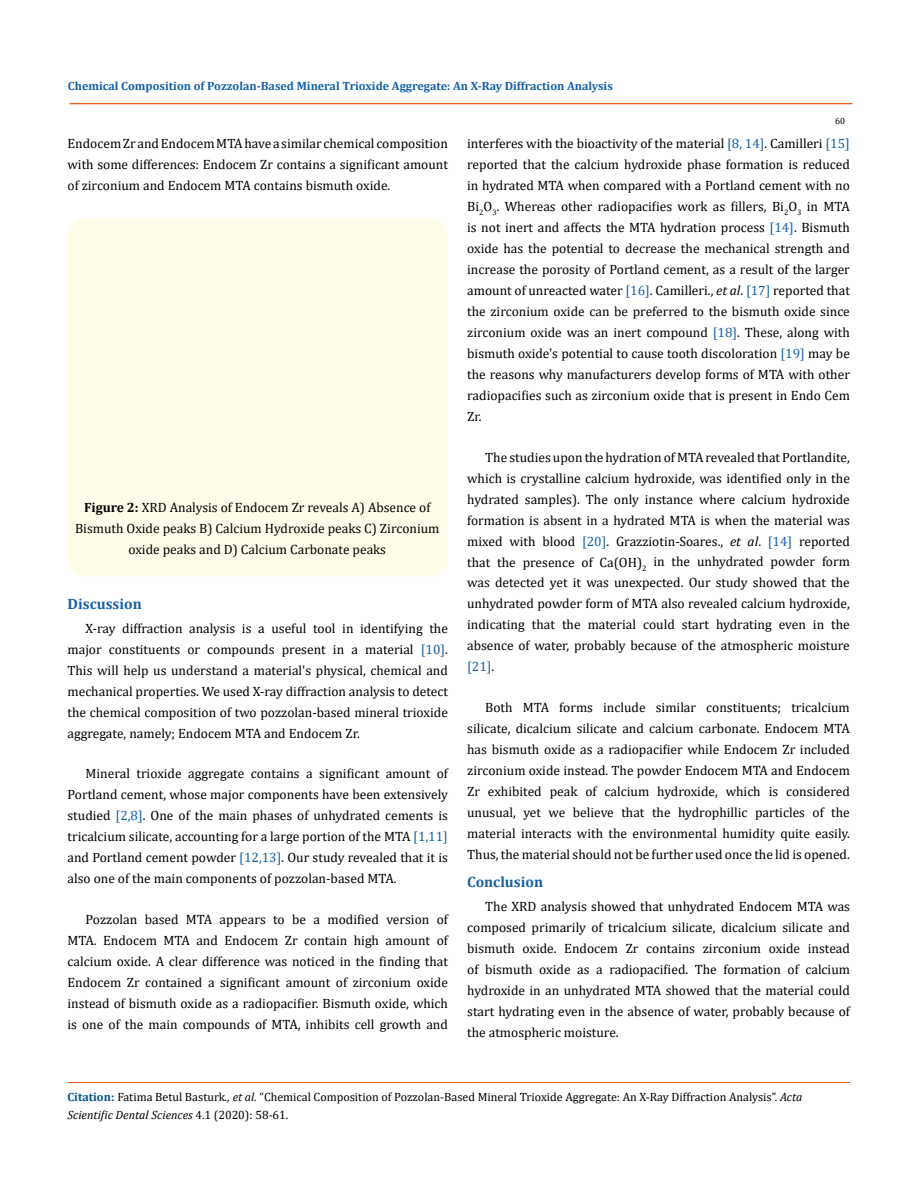
<style>
.page{position:relative;width:917px;height:1188px;background:#fff}
.page>*{position:absolute;margin:0;border:0;box-sizing:border-box;transform-origin:0 0}
.t1{font:700 15px "Cambria";color:#1560a6}
.t2{font:13.5px/21px "Cambria";color:#000;text-align:justify}
.t3{font:12px/18px "Cambria";color:#000}
.t4{font:700 12px "Cambria";color:#1560a6}
.t5{font:9px "Cambria";color:#000}
.s1{font-weight:700}
.s2{color:#1560a6}
.s3{font-style:italic}
.s4{font-weight:700;color:#035089}
</style>
<div class="page">
<div style="left:67px;top:218px;width:381px;height:359px;background:#fffde9;border-radius:18px"></div>
<hr style="left:70px;top:104px;width:782px;height:1px;background:#e05d1a">
<div style="left:70px;top:103px;width:782px;height:1px;border:1px solid #e05d1a"></div>
<hr style="left:68px;top:1082px;width:782px;height:1px;background:#e05d1a">
<p class="t4" style="left:68px;top:77px;width:546px">Chemical Composition of Pozzolan-Based Mineral Trioxide Aggregate: An X-Ray Diffraction Analysis</p>
<p class="t5" style="left:835px;top:115px;width:11px">60</p>
<p class="t2" style="left:67px;top:133px;width:382px">Endocem Zr and Endocem MTA have a similar chemical composition with some differences: Endocem Zr contains a significant amount of zirconium and Endocem MTA contains bismuth oxide.</p>
<p class="t2" style="left:75px;top:497px;width:366px;text-align:center"><span class="s1">Figure 2:</span> XRD Analysis of Endocem Zr reveals A) Absence of<br>Bismuth Oxide peaks B) Calcium Hydroxide peaks C) Zirconium oxide peaks and D) Calcium Carbonate peaks</p>
<p class="t1" style="left:67px;top:593px;width:76px">Discussion</p>
<p class="t2" style="left:67px;top:618px;width:382px;text-indent:18px">X-ray diffraction analysis is a useful tool in identifying the major constituents or compounds present in a material <span class="s2">[10]</span>.<br>This will help us understand a material's physical, chemical and mechanical properties. We used X-ray diffraction analysis to detect the chemical composition of two pozzolan-based mineral trioxide aggregate, namely; Endocem MTA and Endocem Zr.</p>
<p class="t2" style="left:67px;top:763px;width:382px;text-indent:18px">Mineral trioxide aggregate contains a significant amount of Portland cement, whose major components have been extensively studied <span class="s2">[2,8]</span>. One of the main phases of unhydrated cements is tricalcium silicate, accounting for a large portion of the MTA <span class="s2">[1,11] </span>and Portland cement powder <span class="s2">[12,13]</span>. Our study revealed that it is also one of the main components of pozzolan-based MTA.</p>
<p class="t2" style="left:67px;top:909px;width:382px;text-indent:18px">Pozzolan based MTA appears to be a modified version of MTA. Endocem MTA and Endocem Zr contain high amount of calcium oxide. A clear difference was noticed in the finding that Endocem Zr contained a significant amount of zirconium oxide instead of bismuth oxide as a radiopacifier. Bismuth oxide, which is one of the main compounds of MTA, inhibits cell growth and</p>
<p class="t2" style="left:467px;top:133px;width:384px">interferes with the bioactivity of the material <span class="s2">[8, 14]</span>. Camilleri <span class="s2">[15] </span>reported that the calcium hydroxide phase formation is reduced in hydrated MTA when compared with a Portland cement with no Bi<sub>2</sub>O<sub>3</sub>. Whereas other radiopacifies work as fillers, Bi<sub>2</sub>O<sub>3</sub> in MTA is not inert and affects the MTA hydration process <span class="s2">[14]</span>. Bismuth oxide has the potential to decrease the mechanical strength and increase the porosity of Portland cement, as a result of the larger amount of unreacted water <span class="s2">[16]</span>. Camilleri., <span class="s3">et al</span>. <span class="s2">[17]</span> reported that the zirconium oxide can be preferred to the bismuth oxide since zirconium oxide was an inert compound <span class="s2">[18]</span>. These, along with bismuth oxide's potential to cause tooth discoloration <span class="s2">[19]</span> may be the reasons why manufacturers develop forms of MTA with other radiopacifies such as zirconium oxide that is present in Endo Cem Zr.</p>
<p class="t2" style="left:467px;top:446px;width:384px;text-indent:18px">The studies upon the hydration of MTA revealed that Portlandite, which is crystalline calcium hydroxide, was identified only in the hydrated samples). The only instance where calcium hydroxide formation is absent in a hydrated MTA is when the material was mixed with blood <span class="s2">[20]</span>. Grazziotin-Soares., <span class="s3">et al</span>. <span class="s2">[14]</span> reported that the presence of Ca(OH)<sub>2</sub> in the unhydrated powder form was detected yet it was unexpected. Our study showed that the unhydrated powder form of MTA also revealed calcium hydroxide, indicating that the material could start hydrating even in the absence of water, probably because of the atmospheric moisture <span class="s2">[21]</span>.</p>
<p class="t2" style="left:467px;top:697px;width:384px;text-indent:18px">Both MTA forms include similar constituents; tricalcium silicate, dicalcium silicate and calcium carbonate. Endocem MTA has bismuth oxide as a radiopacifier while Endocem Zr included zirconium oxide instead. The powder Endocem MTA and Endocem Zr exhibited peak of calcium hydroxide, which is considered unusual, yet we believe that the hydrophillic particles of the material interacts with the environmental humidity quite easily.<br>Thus, the material should not be further used once the lid is opened.</p>
<p class="t2" style="left:467px;top:896px;width:384px;text-indent:18px">The XRD analysis showed that unhydrated Endocem MTA was composed primarily of tricalcium silicate, dicalcium silicate and bismuth oxide. Endocem Zr contains zirconium oxide instead of bismuth oxide as a radiopacified. The formation of calcium hydroxide in an unhydrated MTA showed that the material could start hydrating even in the absence of water, probably because of the atmospheric moisture.</p>
<p class="t1" style="left:467px;top:871px;width:77px">Conclusion</p>
<p class="t3" style="left:67px;top:1088px;width:736px"><span class="s4">Citation:</span> Fatima Betul Basturk<span class="s3">., et al.</span> “Chemical Composition of Pozzolan-Based Mineral Trioxide Aggregate: An X-Ray Diffraction Analysis”. <span class="s3">Acta<br>Scientific Dental Sciences</span> 4.1 (2020): 58-61.</p>
</div>
